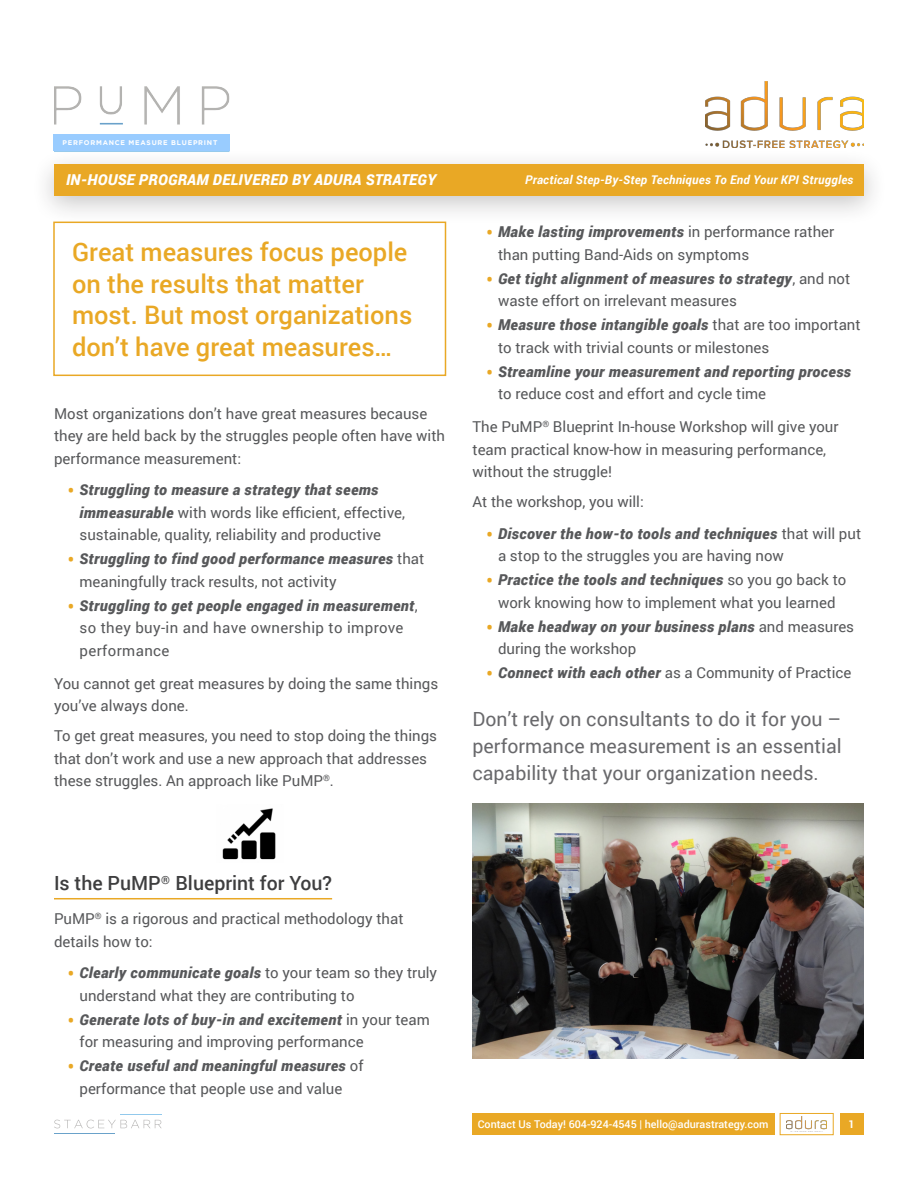
<style>
.page{position:relative;width:918px;height:1188px;background:#fff}
.page>*{position:absolute;margin:0;border:0;box-sizing:border-box;transform-origin:0 0}
.t1{font:500 25.5px/31.5px "Roboto";color:#e9a825}
.t2{font:19.5px/27px "Roboto";color:#69696c;text-align:justify}
.t3{font:500 19.5px "Roboto";color:#3e3e3f}
.t4{font:15px/22.5px "Roboto";color:#57585a}
.t5{font:italic 900 15px/22.5px "Roboto";letter-spacing:.025em;color:#57585a}
.t6{font:15px/22.5px "Roboto";letter-spacing:.025em;color:#57585a}
.t7{font:italic 900 15px "Roboto";letter-spacing:.02em;color:#fff}
.t8{font:italic 700 12px "Roboto";letter-spacing:.02em;color:#fff}
.t9{font:11.25px "Roboto";color:#3e3e3f}
.t10{font:500 10.8px "Roboto";color:#fff}
.t11{font:700 10.8px "Roboto";color:#fff}
.t12{font:700 6.75px "Gotham";letter-spacing:.115em;color:#fff}
.s1{font-size:21px;color:#e9a825}
.s2{font-weight:900;font-style:italic}
.s3{font-weight:400;font-style:normal;font-size:21px;color:#e9a825}
.s4{font-weight:400;font-style:normal}
</style>
<div class="page">
<div style="left:472px;top:1113px;width:303px;height:22px;background:#e9a825"></div>
<div style="left:840px;top:1113px;width:24px;height:22px;background:#e9a825"></div>
<div style="left:780px;top:1113px;width:54px;height:22px;border:1px solid #e9a825"></div>
<img style="left:786px;top:1117px;width:41px;height:13px">
<div style="left:31px;top:148px;width:856px;height:78px;background:#231f20;opacity:.25"></div>
<div style="left:54px;top:164px;width:810px;height:31px;background:#e9a825"></div>
<img style="left:705px;top:82px;width:159px;height:66px">
<svg style="left:54px;top:1120px;width:108px;height:8px"></svg>
<hr style="left:54px;top:1133px;width:60px;height:1px;background:#6aa2ca">
<hr style="left:120px;top:1115px;width:42px;height:1px;background:#92c9ec">
<img style="left:54px;top:86px;width:176px;height:67px">
<div style="left:53px;top:134px;width:177px;height:17px;background:#9cf"></div>
<div style="left:53px;top:222px;width:393px;height:154px;border:2px solid #e9a825"></div>
<hr style="left:54px;top:898px;width:278px;height:1px;background:#e9a825">
<img style="left:472px;top:803px;width:392px;height:255px">
<img style="left:222px;top:808px;width:54px;height:52px">
<p class="t12" style="left:62px;top:139px;width:156px">PERFORMANCE MEASURE BLUEPRINT</p>
<p class="t7" style="left:66px;top:169px;width:372px">IN-HOUSE PROGRAM DELIVERED BY ADURA STRATEGY</p>
<p class="t8" style="left:525px;top:171px;width:330px">Practical Step-By-Step Techniques To End Your KPI Struggles</p>
<p class="t1" style="left:72px;top:235px;width:342px">Great measures focus people on the results that matter most. But most organizations don’t have great measures…</p>
<p class="t4" style="left:54px;top:401px;width:393px">Most organizations don’t have great measures because they are held back by the struggles people often have with performance measurement:</p>
<p class="t4" style="left:80px;top:478px;width:327px;text-indent:-12px"><span class="s1">•</span> <span class="s2">Struggling to measure a strategy that seems immeasurable</span> with words like efficient, effective, sustainable, quality, reliability and productive</p>
<p class="t4" style="left:80px;top:547px;width:346px;text-indent:-12px"><span class="s1">•</span> <span class="s2">Struggling to find good performance measures</span> that meaningfully track results, not activity</p>
<p class="t6" style="left:80px;top:593px;width:340px;text-indent:-12px"><span class="s1">•</span> <span class="s2">Struggling to get people engaged in measurement</span>, so they buy-in and have ownership to improve performance</p>
<p class="t4" style="left:54px;top:671px;width:386px">You cannot get great measures by doing the same things you’ve always done.</p>
<p class="t4" style="left:54px;top:724px;width:385px">To get great measures, you need to stop doing the things that don’t work and use a new approach that addresses these struggles. An approach like PuMP<sup>®</sup>.</p>
<p class="t4" style="left:498px;top:220px;width:338px;text-indent:-12px"><span class="s1">•</span> <span class="s2">Make lasting improvements</span> in performance rather than putting Band-Aids on symptoms</p>
<p class="t4" style="left:498px;top:267px;width:354px;text-indent:-12px"><span class="s1">•</span> <span class="s2">Get tight alignment of measures to strategy</span>, and not waste effort on irrelevant measures</p>
<p class="t4" style="left:498px;top:313px;width:364px;text-indent:-12px"><span class="s1">•</span> <span class="s2">Measure those intangible goals</span> that are too important to track with trivial counts or milestones</p>
<p class="t5" style="left:498px;top:360px;width:355px;text-indent:-12px"><span class="s3">•</span> Streamline your measurement and reporting process <span class="s4">to reduce cost and effort and cycle time</span></p>
<p class="t4" style="left:472px;top:415px;width:368px">The PuMP<sup>®</sup> Blueprint In-house Workshop will give your team practical know-how in measuring performance, without the struggle!</p>
<p class="t4" style="left:472px;top:490px;width:173px">At the workshop, you will:</p>
<p class="t4" style="left:498px;top:522px;width:365px;text-indent:-12px"><span class="s1">•</span> <span class="s2">Discover the how-to tools and techniques</span> that will put a stop to the struggles you are having now</p>
<p class="t4" style="left:486px;top:568px;width:362px;text-align:center"><span class="s1">•</span> <span class="s2">Practice the tools and techniques</span> so you go back to work knowing how to implement what you learned</p>
<p class="t5" style="left:498px;top:615px;width:358px;text-indent:-12px"><span class="s3">•</span> Make headway on your business plans <span class="s4">and measures during the workshop</span></p>
<p class="t4" style="left:486px;top:661px;width:367px"><span class="s1">•</span> <span class="s2">Connect with each other</span> as a Community of Practice</p>
<p class="t2" style="left:472px;top:705px;width:371px">Don’t rely on consultants to do it for you – performance measurement is an essential capability that your organization needs.</p>
<p class="t3" style="left:54px;top:869px;width:280px">Is the PuMP Blueprint for You?</p>
<p class="t4" style="left:54px;top:907px;width:351px">PuMP<sup>®</sup> is a rigorous and practical methodology that details how to:</p>
<p class="t4" style="left:80px;top:961px;width:359px;text-indent:-12px"><span class="s1">•</span> <span class="s2">Clearly communicate goals</span> to your team so they truly understand what they are contributing to</p>
<p class="t4" style="left:80px;top:1008px;width:352px;text-indent:-12px"><span class="s1">•</span> <span class="s2">Generate lots of buy-in and excitement</span> in your team for measuring and improving performance</p>
<p class="t4" style="left:80px;top:1054px;width:286px;text-indent:-12px"><span class="s1">•</span> <span class="s2">Create useful and meaningful measures</span> of performance that people use and value</p>
<p class="t9" style="left:161px;top:872px;width:10px">®</p>
<p class="t10" style="left:478px;top:1116px;width:292px">Contact Us Today! 604-924-4545 | hello@adurastrategy.com</p>
<p class="t11" style="left:848px;top:1116px;width:8px">1</p>
</div>
